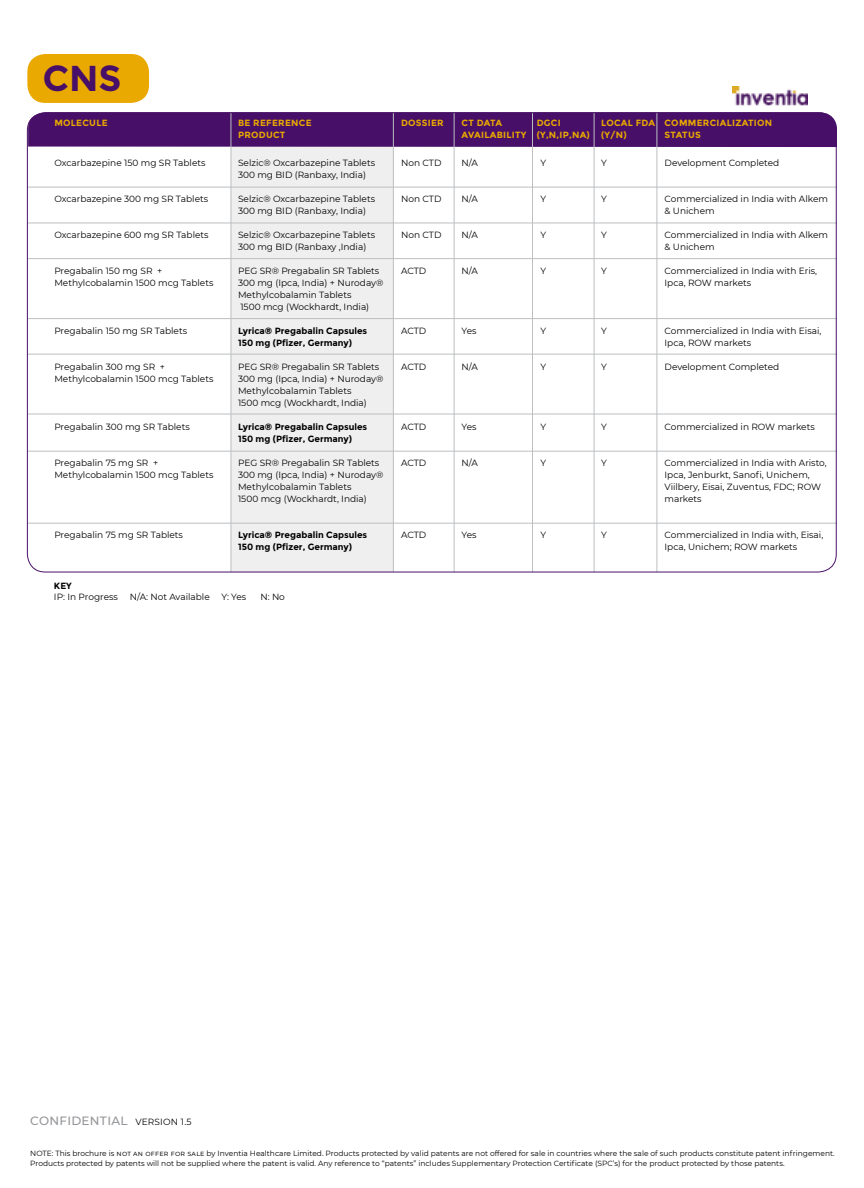
<style>
.page{position:relative;width:864px;height:1188px;background:#fff}
.page>*{position:absolute;margin:0;border:0;box-sizing:border-box;transform-origin:0 0}
.t1{font:700 36px "Montserrat";color:#470f67}
.t2{font:500 12px "Montserrat";letter-spacing:.025em;color:#939598}
.t3{font:9px/12px "Montserrat";color:#000}
.t4{font:700 9px/12px "Montserrat";color:#000}
.t5{font:700 9px/12px "Montserrat";letter-spacing:.03em;color:#eaa900}
.t6{font:7.5px/10.5px "Montserrat";color:#000}
.s1{font-weight:400;font-size:9px;color:#000}
</style>
<div class="page">
<div style="left:27px;top:54px;width:122px;height:49px;background:#eaa900;border-radius:18px"></div>
<img style="left:732px;top:86px;width:76px;height:20px">
<div style="left:231px;top:129px;width:162px;height:443px;background:#efeff0"></div>
<div style="left:28px;top:112px;width:809px;height:35px;background:#470f67"></div>
<hr style="left:231px;top:112px;width:1px;height:460px;background:#bcbec0">
<hr style="left:393px;top:112px;width:1px;height:460px;background:#bcbec0">
<hr style="left:454px;top:112px;width:1px;height:460px;background:#bcbec0">
<hr style="left:532px;top:112px;width:1px;height:460px;background:#bcbec0">
<hr style="left:594px;top:112px;width:1px;height:460px;background:#bcbec0">
<hr style="left:657px;top:112px;width:1px;height:460px;background:#bcbec0">
<hr style="left:27px;top:187px;width:810px;height:1px;background:#bcbec0">
<hr style="left:27px;top:223px;width:810px;height:1px;background:#bcbec0">
<hr style="left:27px;top:258px;width:810px;height:1px;background:#bcbec0">
<hr style="left:27px;top:523px;width:810px;height:1px;background:#bcbec0">
<hr style="left:27px;top:354px;width:810px;height:1px;background:#bcbec0">
<hr style="left:27px;top:414px;width:810px;height:1px;background:#bcbec0">
<hr style="left:27px;top:318px;width:810px;height:1px;background:#bcbec0">
<hr style="left:27px;top:451px;width:810px;height:1px;background:#bcbec0">
<h1 class="t1" style="left:43px;top:57px;width:80px">CNS</h1>
<p class="t5" style="left:54px;top:117px;width:55px">MOLECULE</p>
<p class="t5" style="left:238px;top:117px;width:75px">BE REFERENCE<br>PRODUCT</p>
<p class="t5" style="left:401px;top:117px;width:44px">DOSSIER</p>
<p class="t5" style="left:462px;top:117px;width:66px">CT DATA<br>AVAILABILITY</p>
<p class="t5" style="left:537px;top:117px;width:55px">DGCI (Y,N,IP,NA)</p>
<p class="t5" style="left:601px;top:117px;width:56px">LOCAL FDA (Y/N)</p>
<p class="t5" style="left:665px;top:117px;width:109px">COMMERCIALIZATION<br>STATUS</p>
<p class="t3" style="left:54px;top:156px;width:153px">Oxcarbazepine 150 mg SR Tablets</p>
<p class="t3" style="left:54px;top:192px;width:155px">Oxcarbazepine 300 mg SR Tablets</p>
<p class="t3" style="left:54px;top:228px;width:156px">Oxcarbazepine 600 mg SR Tablets</p>
<p class="t3" style="left:54px;top:264px;width:161px">Pregabalin 150 mg SR +<br>Methylcobalamin 1500 mcg Tablets</p>
<p class="t3" style="left:54px;top:324px;width:134px">Pregabalin 150 mg SR Tablets</p>
<p class="t3" style="left:54px;top:360px;width:161px">Pregabalin 300 mg SR +<br>Methylcobalamin 1500 mcg Tablets</p>
<p class="t3" style="left:54px;top:420px;width:137px">Pregabalin 300 mg SR Tablets</p>
<p class="t3" style="left:54px;top:456px;width:161px">Pregabalin 75 mg SR +<br>Methylcobalamin 1500 mcg Tablets</p>
<p class="t3" style="left:462px;top:156px;width:18px">N/A</p>
<p class="t3" style="left:462px;top:192px;width:18px">N/A</p>
<p class="t3" style="left:462px;top:228px;width:18px">N/A</p>
<p class="t3" style="left:462px;top:264px;width:18px">N/A</p>
<p class="t3" style="left:238px;top:156px;width:139px">Selzic® Oxcarbazepine Tablets<br>300 mg BID (Ranbaxy, India)</p>
<p class="t3" style="left:238px;top:192px;width:139px">Selzic® Oxcarbazepine Tablets<br>300 mg BID (Ranbaxy, India)</p>
<p class="t3" style="left:238px;top:228px;width:139px">Selzic® Oxcarbazepine Tablets<br>300 mg BID (Ranbaxy ,India)</p>
<p class="t3" style="left:238px;top:264px;width:147px">PEG SR® Pregabalin SR Tablets<br>300 mg (Ipca, India) + Nuroday®<br>Methylcobalamin Tablets<br>1500 mcg (Wockhardt, India)</p>
<p class="t4" style="left:238px;top:325px;width:131px">Lyrica® Pregabalin Capsules<br>150 mg (Pfizer, Germany)</p>
<p class="t3" style="left:238px;top:360px;width:147px">PEG SR® Pregabalin SR Tablets<br>300 mg (Ipca, India) + Nuroday®<br>Methylcobalamin Tablets<br>1500 mcg (Wockhardt, India)</p>
<p class="t4" style="left:238px;top:421px;width:131px">Lyrica® Pregabalin Capsules<br>150 mg (Pfizer, Germany)</p>
<p class="t3" style="left:238px;top:456px;width:147px">PEG SR® Pregabalin SR Tablets<br>300 mg (Ipca, India) + Nuroday®<br>Methylcobalamin Tablets<br>1500 mcg (Wockhardt, India)</p>
<p class="t4" style="left:238px;top:529px;width:131px">Lyrica® Pregabalin Capsules<br>150 mg (Pfizer, Germany)</p>
<p class="t3" style="left:665px;top:156px;width:116px">Development Completed</p>
<p class="t3" style="left:665px;top:192px;width:165px">Commercialized in India with Alkem &amp; Unichem</p>
<p class="t3" style="left:665px;top:228px;width:165px">Commercialized in India with Alkem &amp; Unichem</p>
<p class="t3" style="left:665px;top:264px;width:154px">Commercialized in India with Eris,<br>Ipca, ROW markets</p>
<p class="t3" style="left:665px;top:324px;width:158px">Commercialized in India with Eisai,<br>Ipca, ROW markets</p>
<p class="t3" style="left:665px;top:360px;width:116px">Development Completed</p>
<p class="t3" style="left:401px;top:156px;width:42px">Non CTD</p>
<p class="t3" style="left:401px;top:192px;width:42px">Non CTD</p>
<p class="t3" style="left:401px;top:228px;width:42px">Non CTD</p>
<p class="t3" style="left:401px;top:264px;width:27px">ACTD</p>
<p class="t3" style="left:540px;top:156px;width:7px">Y</p>
<p class="t3" style="left:540px;top:192px;width:7px">Y</p>
<p class="t3" style="left:540px;top:228px;width:7px">Y</p>
<p class="t3" style="left:540px;top:264px;width:7px">Y</p>
<p class="t3" style="left:601px;top:156px;width:7px">Y</p>
<p class="t3" style="left:601px;top:192px;width:7px">Y</p>
<p class="t3" style="left:601px;top:228px;width:7px">Y</p>
<p class="t3" style="left:601px;top:264px;width:7px">Y</p>
<p class="t3" style="left:401px;top:324px;width:27px">ACTD</p>
<p class="t3" style="left:401px;top:360px;width:27px">ACTD</p>
<p class="t3" style="left:462px;top:324px;width:17px">Yes</p>
<p class="t3" style="left:462px;top:360px;width:18px">N/A</p>
<p class="t3" style="left:540px;top:324px;width:7px">Y</p>
<p class="t3" style="left:540px;top:360px;width:7px">Y</p>
<p class="t3" style="left:601px;top:324px;width:7px">Y</p>
<p class="t3" style="left:601px;top:360px;width:7px">Y</p>
<p class="t3" style="left:665px;top:420px;width:152px">Commercialized in ROW markets</p>
<p class="t3" style="left:665px;top:456px;width:164px">Commercialized in India with Aristo,<br>Ipca, Jenburkt, Sanofi, Unichem,<br>Viilbery, Eisai, Zuventus, FDC; ROW markets</p>
<p class="t3" style="left:665px;top:528px;width:160px">Commercialized in India with, Eisai,<br>Ipca, Unichem; ROW markets</p>
<p class="t3" style="left:401px;top:420px;width:27px">ACTD</p>
<p class="t3" style="left:401px;top:456px;width:27px">ACTD</p>
<p class="t3" style="left:462px;top:420px;width:17px">Yes</p>
<p class="t3" style="left:462px;top:456px;width:18px">N/A</p>
<p class="t3" style="left:540px;top:420px;width:7px">Y</p>
<p class="t3" style="left:540px;top:456px;width:7px">Y</p>
<p class="t3" style="left:601px;top:420px;width:7px">Y</p>
<p class="t3" style="left:601px;top:456px;width:7px">Y</p>
<p class="t3" style="left:54px;top:528px;width:130px">Pregabalin 75 mg SR Tablets</p>
<p class="t3" style="left:401px;top:528px;width:27px">ACTD</p>
<p class="t3" style="left:462px;top:528px;width:17px">Yes</p>
<p class="t3" style="left:540px;top:528px;width:7px">Y</p>
<p class="t3" style="left:601px;top:528px;width:7px">Y</p>
<p class="t4" style="left:54px;top:580px;width:19px">KEY</p>
<p class="t3" style="left:54px;top:591px;width:65px">IP: In Progress</p>
<p class="t3" style="left:130px;top:591px;width:82px">N/A: Not Available</p>
<p class="t3" style="left:222px;top:591px;width:26px">Y: Yes</p>
<p class="t3" style="left:260px;top:591px;width:26px">N: No</p>
<h2 class="t2" style="left:30px;top:1112px;width:163px">CONFIDENTIAL <span class="s1">VERSION 1.5</span></h2>
<p class="t6" style="left:30px;top:1147px;width:806px">NOTE: This brochure is not an offer for sale by Inventia Healthcare Limited. Products protected by valid patents are not offered for sale in countries where the sale of such products constitute patent infringement.<br>Products protected by patents will not be supplied where the patent is valid. Any reference to “patents” includes Supplementary Protection Certificate (SPC’s) for the product protected by those patents.</p>
</div>
